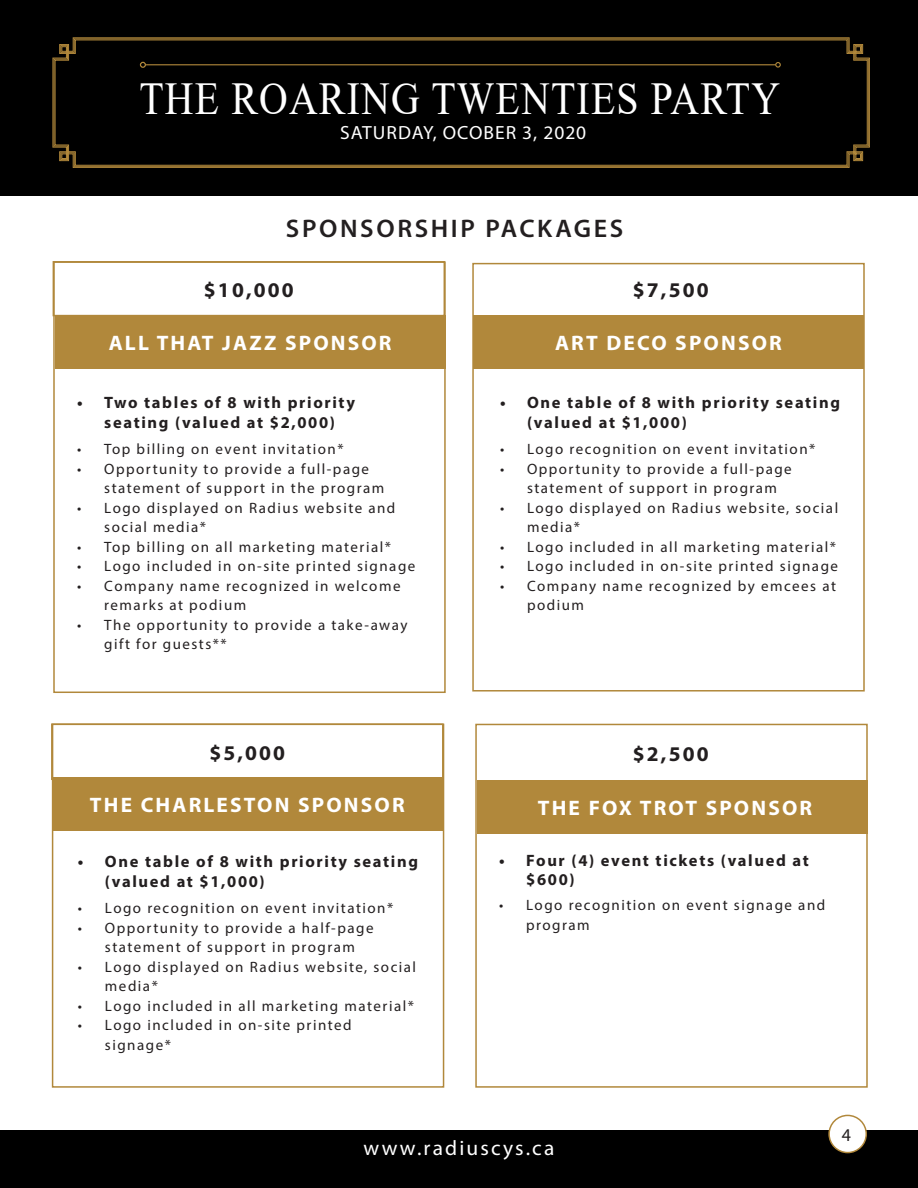
<style>
.page{position:relative;width:918px;height:1188px;background:#fff}
.page>*{position:absolute;margin:0;border:0;box-sizing:border-box;transform-origin:0 0}
.t1{font:94.5px "Impact";color:#fff;scale:1.04 1}
.t2{font:54px "Impact";color:#fff}
.t3{font:45.6px "Times New Roman";letter-spacing:.03em;color:#fff;scale:.87 1}
.t4{font:600 25.5px "Myriad Pro";letter-spacing:.1em;color:#231f20}
.t5{font:700 21px "Myriad Pro";letter-spacing:.1em;color:#fff}
.t6{font:700 21px "Myriad Pro";letter-spacing:.1em;color:#231f20}
.t7{font:21px "Myriad Pro";letter-spacing:.1em;color:#fff}
.t8{font:19.05px "Myriad Pro";letter-spacing:.05em;color:#fff}
.t9{font:18px "Myriad Pro";color:#231f20}
.t10{font:700 16.5px/19.8px "Myriad Pro";letter-spacing:.1em;color:#231f20}
.t11{font:15px/19.5px "Myriad Pro";letter-spacing:.1em;color:#231f20}
</style>
<div class="page">
<div style="left:52px;top:724px;width:392px;height:364px;border:2px solid #b1883b"></div>
<div style="left:53px;top:261px;width:392px;height:55px;border:2px solid #b1883b"></div>
<div style="left:55px;top:316px;width:391px;height:53px;background:#b1883b"></div>
<div style="left:472px;top:263px;width:393px;height:429px;border:2px solid #b1883b"></div>
<div style="left:473px;top:316px;width:391px;height:53px;background:#b1883b"></div>
<div style="left:51px;top:723px;width:393px;height:57px;border:2px solid #b1883b"></div>
<div style="left:52px;top:778px;width:391px;height:53px;background:#b1883b"></div>
<div style="left:475px;top:724px;width:393px;height:364px;border:2px solid #b1883b"></div>
<div style="left:477px;top:780px;width:391px;height:54px;background:#b1883b"></div>
<div style="left:0;top:1131px;width:917px;height:57px;background:#000"></div>
<div style="left:829px;top:1115px;width:37px;height:38px;background:#fff;border-radius:50%"></div>
<div style="left:828px;top:1115px;width:39px;height:38px;border:2px solid #b1883b;border-radius:50%"></div>
<div style="left:0;top:0;width:918px;height:195px;background:#000"></div>
<svg style="left:54px;top:39px;width:814px;height:127px"></svg>
<hr style="left:145px;top:64px;width:631px;height:1px;background:#b1883b">
<svg style="left:140px;top:62px;width:6px;height:6px"></svg>
<svg style="left:775px;top:62px;width:6px;height:6px"></svg>
<h2 class="t2" style="left:506px;top:153px;width:111px;rotate:-90deg">HOPE</h2>
<h1 class="t1" style="left:364px;top:41px;width:138px">OFF</h1>
<h3 class="t3" style="left:139px;top:66px;width:738px">THE ROARING TWENTIES PARTY</h3>
<p class="t8" style="left:340px;top:121px;width:247px">SATURDAY, OCOBER 3, 2020</p>
<h3 class="t4" style="left:286px;top:213px;width:339px">SPONSORSHIP PACKAGES</h3>
<h3 class="t6" style="left:204px;top:276px;width:91px">$10,000</h3>
<h3 class="t5" style="left:109px;top:330px;width:284px">ALL THAT JAZZ SPONSOR</h3>
<p class="t10" style="left:77px;top:392px;width:279px;text-align:center">• Two tables of 8 with priority seating (valued at $2,000)</p>
<p class="t11" style="left:77px;top:439px;width:268px">• Top billing on event invitation*</p>
<p class="t11" style="left:104px;top:459px;width:282px;text-indent:-27px">• Opportunity to provide a full-page statement of support in the program</p>
<p class="t11" style="left:104px;top:498px;width:293px;text-indent:-27px">• Logo displayed on Radius website and social media*</p>
<p class="t11" style="left:77px;top:537px;width:315px">• Top billing on all marketing material*</p>
<p class="t11" style="left:77px;top:556px;width:340px">• Logo included in on-site printed signage</p>
<p class="t11" style="left:104px;top:576px;width:298px;text-indent:-27px">• Company name recognized in welcome remarks at podium</p>
<p class="t11" style="left:104px;top:615px;width:305px;text-indent:-27px">• The opportunity to provide a take-away gift for guests**</p>
<h3 class="t6" style="left:209px;top:739px;width:77px">$5,000</h3>
<h3 class="t5" style="left:90px;top:792px;width:316px">THE CHARLESTON SPONSOR</h3>
<p class="t10" style="left:105px;top:851px;width:315px;text-indent:-27px">• One table of 8 with priority seating (valued at $1,000)</p>
<p class="t11" style="left:78px;top:898px;width:317px">• Logo recognition on event invitation*</p>
<p class="t11" style="left:78px;top:918px;width:297px;text-align:center">• Opportunity to provide a half-page statement of support in program</p>
<p class="t11" style="left:105px;top:957px;width:313px;text-indent:-27px">• Logo displayed on Radius website, social media*</p>
<p class="t11" style="left:78px;top:996px;width:338px">• Logo included in all marketing material*</p>
<p class="t11" style="left:105px;top:1015px;width:248px;text-indent:-27px">• Logo included in on-site printed signage*</p>
<h3 class="t6" style="left:633px;top:276px;width:77px">$7,500</h3>
<h3 class="t5" style="left:555px;top:330px;width:228px">ART DECO SPONSOR</h3>
<p class="t10" style="left:527px;top:392px;width:315px;text-indent:-27px">• One table of 8 with priority seating (valued at $1,000)</p>
<p class="t11" style="left:500px;top:439px;width:317px">• Logo recognition on event invitation*</p>
<p class="t11" style="left:527px;top:459px;width:266px;text-indent:-27px">• Opportunity to provide a full-page statement of support in program</p>
<p class="t11" style="left:527px;top:498px;width:313px;text-indent:-27px">• Logo displayed on Radius website, social media*</p>
<p class="t11" style="left:500px;top:537px;width:338px">• Logo included in all marketing material*</p>
<p class="t11" style="left:500px;top:556px;width:340px">• Logo included in on-site printed signage</p>
<p class="t11" style="left:527px;top:576px;width:311px;text-indent:-27px">• Company name recognized by emcees at podium</p>
<h3 class="t6" style="left:633px;top:740px;width:77px">$2,500</h3>
<h3 class="t5" style="left:538px;top:794px;width:276px">THE FOX TROT SPONSOR</h3>
<p class="t10" style="left:526px;top:850px;width:284px;text-indent:-27px">• Four (4) event tickets (valued at $600)</p>
<p class="t11" style="left:526px;top:895px;width:301px;text-indent:-27px">• Logo recognition on event signage and program</p>
<h3 class="t7" style="left:364px;top:1135px;width:192px">www.radiuscys.ca</h3>
<p class="t9" style="left:842px;top:1124px;width:11px">4</p>
</div>
